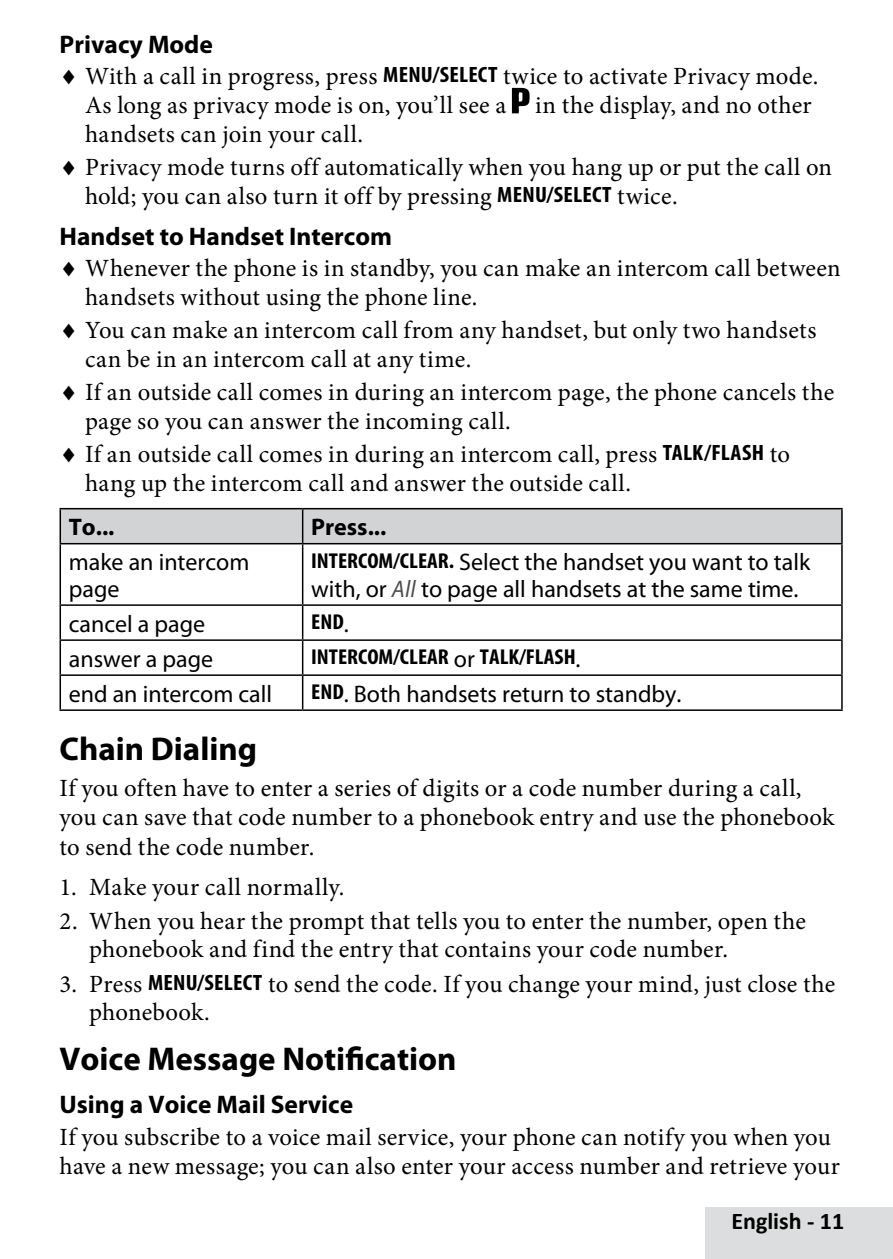
<style>
.page{position:relative;width:893px;height:1259px;background:#fff}
.page>*{position:absolute;margin:0;border:0;box-sizing:border-box;transform-origin:0 0}
.t1{font:700 33px "Myriad Pro";color:#000}
.t2{font:700 25.5px "Myriad Pro";color:#000}
.t3{font:24.6px/28.5px "Minion Pro";letter-spacing:.01em;color:#000}
.t4{font:24px/26.4px "Myriad Pro";color:#000}
.t5{font:700 24px "Myriad Pro";color:#000}
.t6{font:700 24px "Calibri";color:#000}
.t7{font:700 condensed 21.6px "Myriad Pro";color:#000;scale:1.08 1}
.s1{font-family:"Myriad Pro";font-weight:700;font-stretch:condensed;font-size:22.2px}
.s2{font-weight:700;font-stretch:condensed;font-size:21.6px}
.s3{font-style:italic;color:#4d4d4f}
.s4{font-weight:400;font-stretch:normal;font-size:24px}
</style>
<div class="page">
<div style="left:706px;top:1208px;width:187px;height:51px;background:#dcddde"></div>
<svg style="left:512px;top:88px;width:18px;height:25px"></svg>
<div style="left:61px;top:509px;width:780px;height:34px;background:#d1d3d4"></div>
<hr style="left:60px;top:544px;width:1px;height:60px;background:#000">
<hr style="left:302px;top:544px;width:1px;height:60px;background:#000">
<hr style="left:841px;top:544px;width:2px;height:60px;background:#000">
<hr style="left:60px;top:604px;width:243px;height:2px;background:#000">
<hr style="left:60px;top:606px;width:1px;height:33px;background:#000">
<hr style="left:303px;top:604px;width:540px;height:2px;background:#000">
<hr style="left:302px;top:606px;width:1px;height:33px;background:#000">
<hr style="left:841px;top:606px;width:2px;height:33px;background:#000">
<hr style="left:60px;top:639px;width:243px;height:2px;background:#000">
<hr style="left:60px;top:641px;width:1px;height:33px;background:#000">
<hr style="left:303px;top:639px;width:540px;height:2px;background:#000">
<hr style="left:302px;top:641px;width:1px;height:33px;background:#000">
<hr style="left:841px;top:641px;width:2px;height:33px;background:#000">
<hr style="left:60px;top:674px;width:243px;height:2px;background:#000">
<hr style="left:60px;top:676px;width:1px;height:33px;background:#000">
<hr style="left:303px;top:674px;width:540px;height:2px;background:#000">
<hr style="left:302px;top:676px;width:1px;height:33px;background:#000">
<hr style="left:841px;top:676px;width:2px;height:33px;background:#000">
<hr style="left:60px;top:709px;width:243px;height:2px;background:#000">
<hr style="left:303px;top:709px;width:540px;height:2px;background:#000">
<hr style="left:60px;top:508px;width:243px;height:1px;background:#000">
<hr style="left:60px;top:509px;width:1px;height:34px;background:#000">
<hr style="left:303px;top:508px;width:540px;height:1px;background:#000">
<hr style="left:302px;top:509px;width:1px;height:34px;background:#000">
<hr style="left:841px;top:509px;width:2px;height:34px;background:#000">
<hr style="left:60px;top:543px;width:243px;height:1px;background:#000">
<hr style="left:303px;top:543px;width:540px;height:1px;background:#000">
<p class="t2" style="left:60px;top:28px;width:155px">Privacy Mode</p>
<p class="t3" style="left:85px;top:62px;width:735px;text-indent:-26px">♦ With a call in progress, press <span class="s1">MENU/SELECT</span> twice to activate Privacy mode.<br>As long as privacy mode is on, you’ll see a in the display, and no other handsets can join your call.</p>
<p class="t3" style="left:85px;top:153px;width:749px;text-indent:-26px">♦ Privacy mode turns off automatically when you hang up or put the call on hold; you can also turn it off by pressing <span class="s1">MENU/SELECT</span> twice.</p>
<p class="t2" style="left:60px;top:220px;width:334px">Handset to Handset Intercom</p>
<p class="t3" style="left:85px;top:254px;width:757px;text-indent:-26px">♦ Whenever the phone is in standby, you can make an intercom call between handsets without using the phone line.</p>
<p class="t3" style="left:85px;top:316px;width:733px;text-indent:-26px">♦ You can make an intercom call from any handset, but only two handsets can be in an intercom call at any time.</p>
<p class="t3" style="left:85px;top:378px;width:751px;text-indent:-26px">♦ If an outside call comes in during an intercom page, the phone cancels the page so you can answer the incoming call.</p>
<p class="t3" style="left:85px;top:440px;width:706px;text-indent:-26px">♦ If an outside call comes in during an intercom call, press <span class="s1">TALK/FLASH</span> to hang up the intercom call and answer the outside call.</p>
<p class="t5" style="left:69px;top:511px;width:47px">To...</p>
<p class="t5" style="left:311px;top:511px;width:77px">Press...</p>
<p class="t4" style="left:69px;top:548px;width:182px">make an intercom page</p>
<p class="t4" style="left:311px;top:548px;width:501px"><span class="s2">INTERCOM/CLEAR.</span> Select the handset you want to talk with, or <span class="s3">All</span> to page all handsets at the same time.</p>
<p class="t4" style="left:69px;top:610px;width:138px">cancel a page</p>
<p class="t7" style="left:311px;top:608px;width:36px">END<span class="s4">.</span></p>
<p class="t4" style="left:69px;top:645px;width:146px">answer a page</p>
<p class="t7" style="left:311px;top:643px;width:251px">INTERCOM/CLEAR <span class="s4">or</span> TALK/FLASH<span class="s4">.</span></p>
<p class="t4" style="left:69px;top:680px;width:205px">end an intercom call</p>
<p class="t4" style="left:311px;top:680px;width:372px"><span class="s2">END</span>. Both handsets return to standby.</p>
<h1 class="t1" style="left:60px;top:727px;width:199px">Chain Dialing</h1>
<p class="t3" style="left:60px;top:773px;width:776px;line-height:29.7px">If you often have to enter a series of digits or a code number during a call, you can save that code number to a phonebook entry and use the phonebook to send the code number.</p>
<p class="t3" style="left:60px;top:872px;width:287px">1. Make your call normally.</p>
<p class="t3" style="left:89px;top:907px;width:718px;text-indent:-30px">2. When you hear the prompt that tells you to enter the number, open the phonebook and find the entry that contains your code number.</p>
<p class="t3" style="left:89px;top:970px;width:747px;text-indent:-30px">3. Press <span class="s1">MENU/SELECT</span> to send the code. If you change your mind, just close the phonebook.</p>
<h1 class="t1" style="left:60px;top:1037px;width:399px">Voice Message Notification</h1>
<p class="t2" style="left:60px;top:1088px;width:295px">Using a Voice Mail Service</p>
<p class="t3" style="left:60px;top:1122px;width:782px;line-height:29.7px">If you subscribe to a voice mail service, your phone can notify you when you have a new message; you can also enter your access number and retrieve your</p>
<p class="t6" style="left:731px;top:1205px;width:114px">English - 11</p>
</div>
